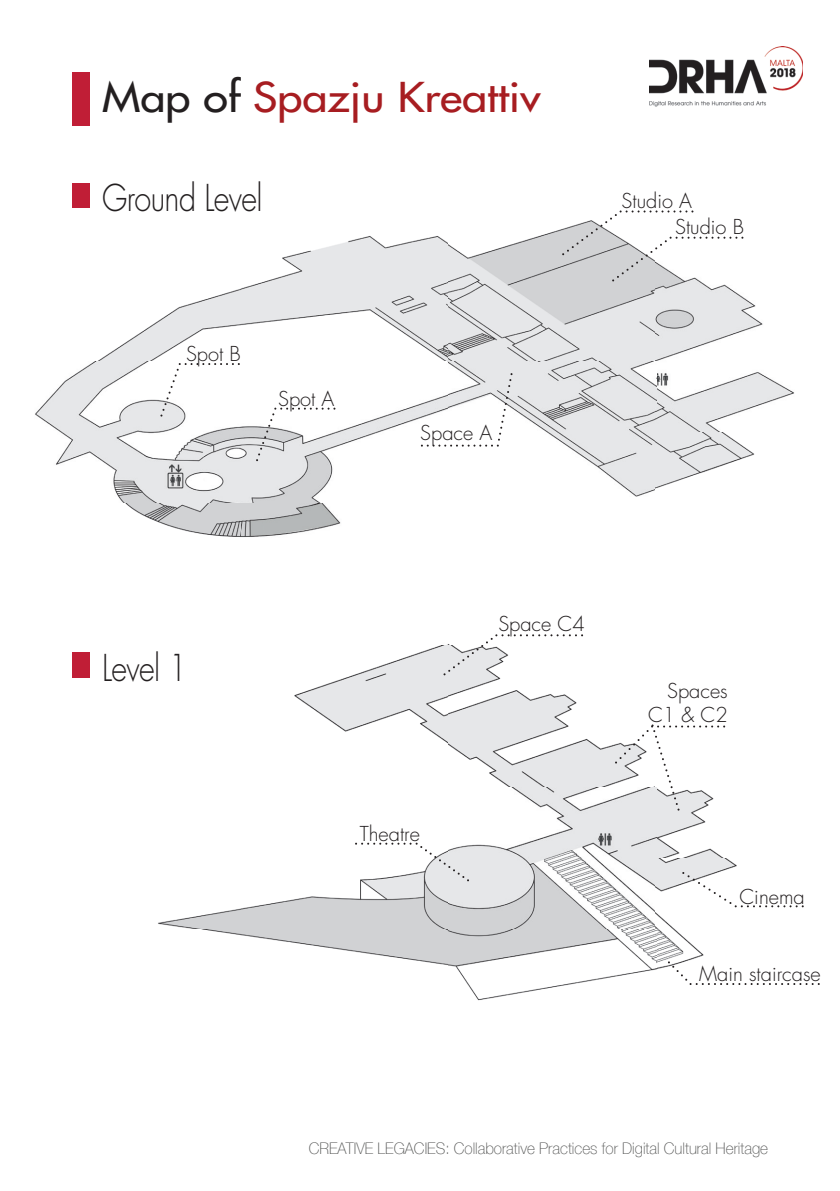
<style>
.page{position:relative;width:840px;height:1191px;background:#fff}
.page>*{position:absolute;margin:0;border:0;box-sizing:border-box;transform-origin:0 0}
.t1{font:40px "Futura LT";color:#a71d21;scale:1.12 1}
.t2{font:300 36px "Futura LT";letter-spacing:-.02em;color:#231f20;scale:.85 1}
.t3{font:300 20px/24px "Futura LT";color:#231f20;text-align:right}
.t4{font:100 16px "Helvetica Neue LT Com";color:#525352;scale:.95 1}
.s1{color:#231f20}
</style>
<div class="page">
<img style="left:649px;top:46px;width:153px;height:61px">
<img style="left:35px;top:229px;width:758px;height:771px">
<div style="left:72px;top:72px;width:17px;height:54px;background:#c01e36"></div>
<div style="left:72px;top:183px;width:17px;height:25px;background:#c01e36"></div>
<div style="left:72px;top:652px;width:17px;height:25px;background:#c01e36"></div>
<svg style="left:614px;top:724px;width:110px;height:86px"></svg>
<svg style="left:420px;top:373px;width:92px;height:73px"></svg>
<svg style="left:667px;top:961px;width:152px;height:24px"></svg>
<svg style="left:443px;top:634px;width:139px;height:41px"></svg>
<svg style="left:355px;top:842px;width:114px;height:39px"></svg>
<svg style="left:682px;top:872px;width:121px;height:35px"></svg>
<svg style="left:256px;top:407px;width:79px;height:54px"></svg>
<svg style="left:160px;top:363px;width:80px;height:53px"></svg>
<svg style="left:562px;top:210px;width:181px;height:71px"></svg>
<h1 class="t1" style="left:102px;top:71px;width:392px"><span class="s1">Map of</span> Spazju Kreattiv</h1>
<h2 class="t2" style="left:102px;top:176px;width:190px">Ground Level</h2>
<p class="t3" style="left:186px;top:342px;width:56px">Spot B</p>
<p class="t3" style="left:278px;top:387px;width:58px">Spot A</p>
<p class="t3" style="left:420px;top:421px;width:74px">Space A</p>
<p class="t3" style="left:621px;top:189px;width:72px">Studio A</p>
<p class="t3" style="left:674px;top:216px;width:70px">Studio B</p>
<h2 class="t2" style="left:102px;top:645px;width:102px">Level 1</h2>
<p class="t3" style="left:359px;top:822px;width:62px">Theatre</p>
<p class="t3" style="left:498px;top:612px;width:88px">Space C4</p>
<p class="t3" style="left:647px;top:679px;width:81px">Spaces<br>C1 &amp; C2</p>
<p class="t3" style="left:739px;top:885px;width:67px">Cinema</p>
<p class="t3" style="left:698px;top:962px;width:123px">Main staircase</p>
<p class="t4" style="left:308px;top:1138px;width:484px">CREATIVE LEGACIES: Collaborative Practices for Digital Cultural Heritage</p>
</div>
